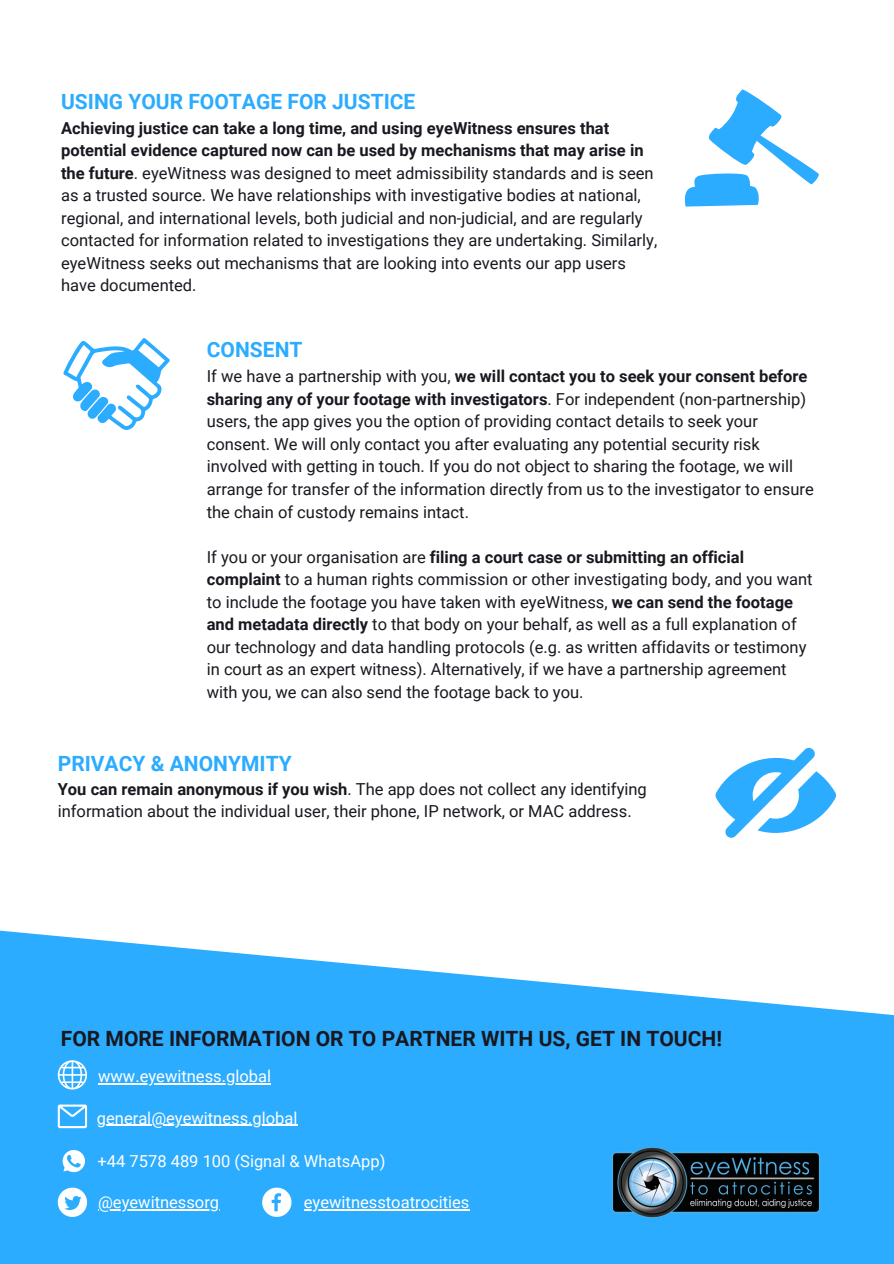
<style>
.page{position:relative;width:894px;height:1264px;background:#fff}
.page>*{position:absolute;margin:0;border:0;box-sizing:border-box;transform-origin:0 0}
.t1{font:700 21px "Roboto";color:#2bacff}
.t2{font:700 21px "Roboto";color:#181820}
.t3{font:16.5px/22.5px "Roboto";color:#181820}
.t4{font:16.5px "Roboto";color:#fff}
.s1{font-weight:700}
</style>
<div class="page">
<svg style="left:0;top:930px;width:893px;height:333px;background:#48b7fe"></svg>
<svg style="left:63px;top:338px;width:107px;height:92px"></svg>
<svg style="left:715px;top:747px;width:121px;height:91px"></svg>
<svg style="left:58px;top:1060px;width:29px;height:29px"></svg>
<svg style="left:60px;top:1147px;width:27px;height:27px"></svg>
<svg style="left:58px;top:1104px;width:29px;height:24px"></svg>
<svg style="left:58px;top:1187px;width:29px;height:29px"></svg>
<svg style="left:262px;top:1187px;width:29px;height:29px"></svg>
<hr style="left:98px;top:1082px;width:173px;height:2px;background:#fff">
<hr style="left:98px;top:1209px;width:121px;height:1px;background:#fff">
<hr style="left:97px;top:1124px;width:200px;height:1px;background:#fff">
<hr style="left:304px;top:1209px;width:165px;height:1px;background:#fff">
<svg style="left:684px;top:89px;width:135px;height:117px"></svg>
<img style="left:612px;top:1147px;width:207px;height:70px">
<p class="t1" style="left:61px;top:89px;width:355px">USING YOUR FOOTAGE FOR JUSTICE</p>
<p class="t3" style="left:61px;top:117px;width:597px"><span class="s1">Achieving justice can take a long time, and using eyeWitness ensures that potential evidence captured now can be used by mechanisms that may arise in the future</span>. eyeWitness was designed to meet admissibility standards and is seen as a trusted source. We have relationships with investigative bodies at national, regional, and international levels, both judicial and non‑judicial, and are regularly contacted for information related to investigations they are undertaking. Similarly, eyeWitness seeks out mechanisms that are looking into events our app users have documented.</p>
<p class="t1" style="left:207px;top:337px;width:97px">CONSENT</p>
<p class="t3" style="left:207px;top:365px;width:608px">If we have a partnership with you, <span class="s1">we will contact you to seek your consent before sharing any of your footage with investigators</span>. For independent (non-partnership) users, the app gives you the option of providing contact details to seek your consent. We will only contact you after evaluating any potential security risk involved with getting in touch. If you do not object to sharing the footage, we will arrange for transfer of the information directly from us to the investigator to ensure the chain of custody remains intact.</p>
<p class="t3" style="left:207px;top:545px;width:607px">If you or your organisation are <span class="s1">filing a court case or submitting an official complaint</span> to a human rights commission or other investigating body, and you want to include the footage you have taken with eyeWitness, <span class="s1">we can send the footage and metadata directly</span> to that body on your behalf, as well as a full explanation of our technology and data handling protocols (e.g. as written affidavits or testimony in court as an expert witness). Alternatively, if we have a partnership agreement with you, we can also send the footage back to you.</p>
<p class="t1" style="left:58px;top:751px;width:235px">PRIVACY &amp; ANONYMITY</p>
<p class="t3" style="left:58px;top:778px;width:590px"><span class="s1">You can remain anonymous if you wish</span>. The app does not collect any identifying information about the individual user, their phone, IP network, or MAC address.</p>
<p class="t2" style="left:61px;top:1026px;width:662px">FOR MORE INFORMATION OR TO PARTNER WITH US, GET IN TOUCH!</p>
<p class="t4" style="left:98px;top:1066px;width:174px">www.eyewitness.global</p>
<p class="t4" style="left:97px;top:1108px;width:202px">general@eyewitness.global</p>
<p class="t4" style="left:98px;top:1151px;width:289px">+44 7578 489 100 (Signal &amp; WhatsApp)</p>
<p class="t4" style="left:98px;top:1192px;width:123px">@eyewitnessorg</p>
<p class="t4" style="left:304px;top:1192px;width:167px">eyewitnesstoatrocities</p>
</div>
